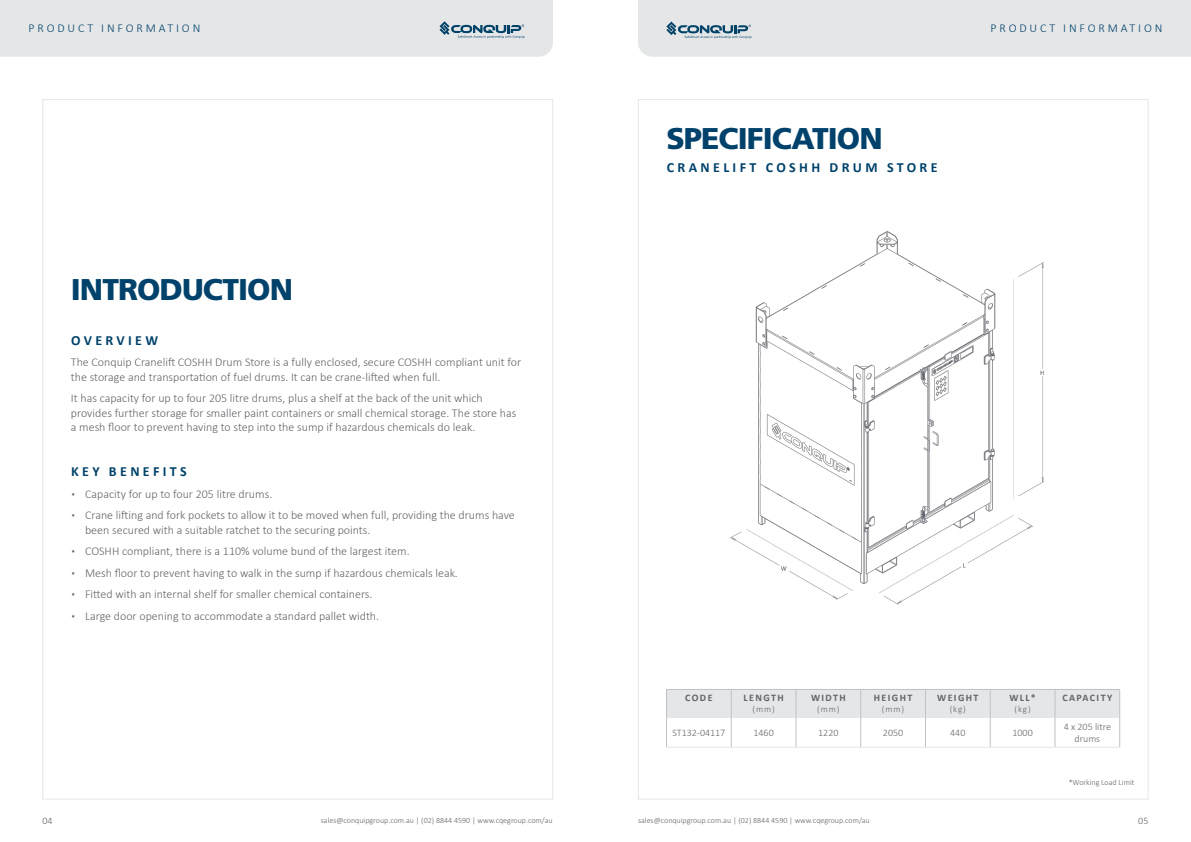
<style>
.page{position:relative;width:1191px;height:842px;background:#fff}
.page>*{position:absolute;margin:0;border:0;box-sizing:border-box;transform-origin:0 0}
.t1{font:900 30px "Frutiger LT Std";letter-spacing:-.03em;color:#00426b}
.t2{font:700 14px "Calibri";letter-spacing:.24em;color:#00426b}
.t3{font:300 12px/14.4px "Calibri";color:#636469}
.t4{font:300 12px "Calibri";letter-spacing:.24em;color:#00426b}
.t5{font:300 10px/12px "Calibri";color:#636469;text-align:center}
.t6{font:700 10px "Calibri";letter-spacing:.14em;color:#636469}
.t7{font:300 9px "Calibri";letter-spacing:.1em;color:#636469}
.t8{font:300 8px "Calibri";color:#636469}
</style>
<div class="page">
<img style="left:638px;top:214px;width:406px;height:408px">
<hr style="left:667px;top:717px;width:64px;height:1px;background:#e5e6e7">
<hr style="left:731px;top:717px;width:64px;height:1px;background:#e5e6e7">
<hr style="left:796px;top:717px;width:64px;height:1px;background:#e5e6e7">
<hr style="left:861px;top:717px;width:64px;height:1px;background:#e5e6e7">
<hr style="left:925px;top:717px;width:65px;height:1px;background:#e5e6e7">
<hr style="left:990px;top:717px;width:64px;height:1px;background:#e5e6e7">
<hr style="left:1055px;top:717px;width:64px;height:1px;background:#e5e6e7">
<hr style="left:666px;top:747px;width:65px;height:1px;background:#e5e6e7">
<hr style="left:731px;top:747px;width:65px;height:1px;background:#e5e6e7">
<hr style="left:796px;top:747px;width:64px;height:1px;background:#e5e6e7">
<hr style="left:860px;top:747px;width:65px;height:1px;background:#e5e6e7">
<hr style="left:925px;top:747px;width:65px;height:1px;background:#e5e6e7">
<hr style="left:990px;top:747px;width:65px;height:1px;background:#e5e6e7">
<hr style="left:1055px;top:747px;width:65px;height:1px;background:#e5e6e7">
<div style="left:666px;top:689px;width:454px;height:28px;background:#e5e6e7"></div>
<hr style="left:666px;top:717px;width:1px;height:30px;background:#c0c1c4">
<hr style="left:731px;top:717px;width:1px;height:30px;background:#c0c1c4">
<hr style="left:795px;top:717px;width:1px;height:30px;background:#c0c1c4">
<hr style="left:860px;top:717px;width:1px;height:30px;background:#c0c1c4">
<hr style="left:925px;top:717px;width:1px;height:30px;background:#c0c1c4">
<hr style="left:990px;top:717px;width:1px;height:30px;background:#c0c1c4">
<hr style="left:1054px;top:717px;width:1px;height:30px;background:#c0c1c4">
<hr style="left:1119px;top:717px;width:1px;height:30px;background:#c0c1c4">
<div style="left:0;top:0;width:553px;height:57px;background:#e5e6e7"></div>
<div style="left:638px;top:0;width:553px;height:57px;background:#e5e6e7"></div>
<p class="t4" style="left:29px;top:21px;width:173px">PRODUCT INFORMATION</p>
<p class="t4" style="left:990px;top:21px;width:173px">PRODUCT INFORMATION</p>
<h1 class="t1" style="left:71px;top:271px;width:224px">INTRODUCTION</h1>
<p class="t2" style="left:71px;top:330px;width:88px">OVERVIEW</p>
<p class="t3" style="left:71px;top:355px;width:452px">The Conquip Cranelift COSHH Drum Store is a fully enclosed, secure COSHH compliant unit for the storage and transportation of fuel drums. It can be crane-lifted when full.</p>
<p class="t3" style="left:71px;top:391px;width:447px">It has capacity for up to four 205 litre drums, plus a shelf at the back of the unit which provides further storage for smaller paint containers or small chemical storage. The store has a mesh floor to prevent having to step into the sump if hazardous chemicals do leak.</p>
<p class="t2" style="left:71px;top:462px;width:117px">KEY BENEFITS</p>
<p class="t3" style="left:71px;top:486px;width:203px">▪ Capacity for up to four 205 litre drums.</p>
<p class="t3" style="left:85px;top:508px;width:431px;text-indent:-14px">▪ Crane lifting and fork pockets to allow it to be moved when full, providing the drums have been secured with a suitable ratchet to the securing points.</p>
<p class="t3" style="left:71px;top:544px;width:340px">▪ COSHH compliant, there is a 110% volume bund of the largest item.</p>
<p class="t3" style="left:71px;top:565px;width:388px">▪ Mesh floor to prevent having to walk in the sump if hazardous chemicals leak.</p>
<p class="t3" style="left:71px;top:587px;width:303px">▪ Fitted with an internal shelf for smaller chemical containers.</p>
<p class="t3" style="left:71px;top:608px;width:310px">▪ Large door opening to accommodate a standard pallet width.</p>
<h1 class="t1" style="left:666px;top:120px;width:218px">SPECIFICATION</h1>
<p class="t2" style="left:667px;top:157px;width:272px">CRANELIFT COSHH DRUM STORE</p>
<p class="t6" style="left:685px;top:691px;width:29px">CODE</p>
<p class="t6" style="left:743px;top:691px;width:42px">LENGTH</p>
<p class="t7" style="left:752px;top:703px;width:24px">(mm)</p>
<p class="t6" style="left:811px;top:691px;width:36px">WIDTH</p>
<p class="t7" style="left:817px;top:703px;width:24px">(mm)</p>
<p class="t6" style="left:874px;top:691px;width:40px">HEIGHT</p>
<p class="t7" style="left:882px;top:703px;width:24px">(mm)</p>
<p class="t6" style="left:937px;top:691px;width:43px">WEIGHT</p>
<p class="t7" style="left:949px;top:703px;width:18px">(kg)</p>
<p class="t6" style="left:1009px;top:691px;width:28px">WLL*</p>
<p class="t7" style="left:1014px;top:703px;width:18px">(kg)</p>
<p class="t6" style="left:1062px;top:691px;width:51px">CAPACITY</p>
<p class="t5" style="left:672px;top:726px;width:54px">ST132-04117</p>
<p class="t5" style="left:753px;top:726px;width:22px">1460</p>
<p class="t5" style="left:818px;top:726px;width:22px">1220</p>
<p class="t5" style="left:883px;top:726px;width:22px">2050</p>
<p class="t5" style="left:950px;top:726px;width:17px">440</p>
<p class="t5" style="left:1012px;top:726px;width:22px">1000</p>
<p class="t5" style="left:1063px;top:720px;width:49px">4 x 205 litre drums</p>
<p class="t8" style="left:1068px;top:777px;width:67px">*Working Load Limit</p>
<p class="t5" style="left:43px;top:814px;width:12px">04</p>
<p class="t5" style="left:1138px;top:814px;width:12px">05</p>
<p class="t8" style="left:321px;top:816px;width:233px">sales@conquipgroup.com.au | (02) 8844 4590 | www.cqegroup.com/au</p>
<p class="t8" style="left:638px;top:816px;width:233px">sales@conquipgroup.com.au | (02) 8844 4590 | www.cqegroup.com/au</p>
</div>
